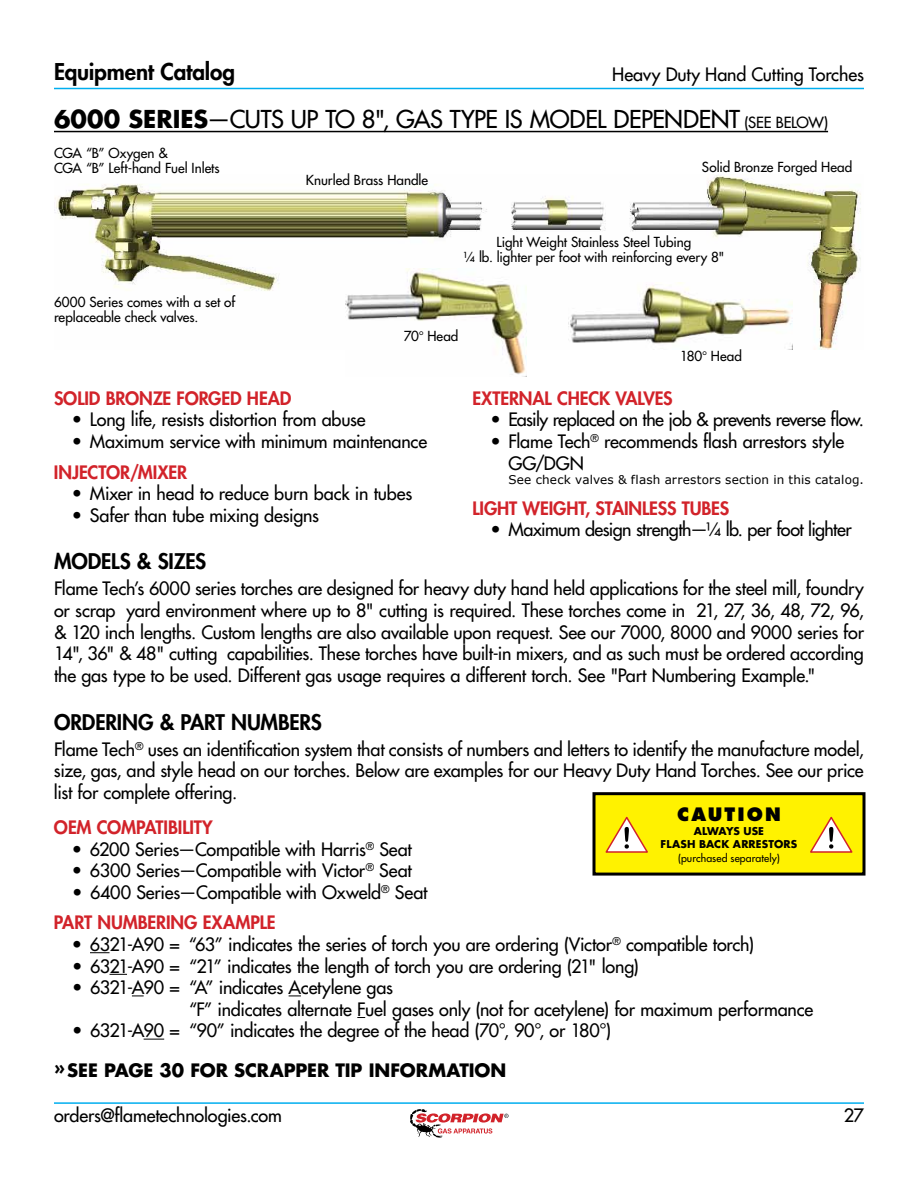
<style>
.page{position:relative;width:918px;height:1188px;background:#fff}
.page>*{position:absolute;margin:0;border:0;box-sizing:border-box;transform-origin:0 0}
.t1{font:500 24px "Futura Std";letter-spacing:-.01em;color:#000}
.t2{font:700 24px "Futura Std";color:#000}
.t3{font:800 22.5px "Futura Std";letter-spacing:-.01em;color:#000}
.t4{font:800 21px "Futura Std";letter-spacing:-.01em;color:#000}
.t5{font:500 18px/21.6px "Futura Std";letter-spacing:-.01em;color:#000}
.t6{font:800 18px "Futura Std";letter-spacing:-.01em;color:#d2232a}
.t7{font:500 18px "Futura Std";letter-spacing:-.03em;color:#000}
.t8{font:700 18px "Futura Std";color:#000}
.t9{font:800 18px "Futura Std";letter-spacing:.115em;color:#000}
.t10{font:500 15px "Futura Std";color:#000}
.t11{font:500 13.5px/15px "Futura Std";color:#000}
.t12{font:12px "Verdana";letter-spacing:.015em;color:#000}
.t13{font:700 10.5px/13.5px "Futura Std";letter-spacing:.01em;color:#000;text-align:center}
.t14{font:500 10.5px "Futura Std";letter-spacing:.01em;color:#000}
.s1{font-weight:500}
.s2{font-family:"Swiss 721 BT";font-weight:400}
.s3{font-weight:800;color:#d2232a}
</style>
<div class="page">
<img style="left:55px;top:175px;width:806px;height:175px">
<img style="left:346px;top:268px;width:180px;height:107px">
<img style="left:569px;top:282px;width:224px;height:68px">
<hr style="left:54px;top:1102px;width:810px;height:2px;background:#00aeef">
<hr style="left:54px;top:88px;width:810px;height:1px;background:#00aeef">
<svg style="left:410px;top:1109px;width:99px;height:29px"></svg>
<hr style="left:54px;top:131px;width:774px;height:1px;background:#000">
<svg style="left:90px;top:952px;width:20px;height:1px"></svg>
<svg style="left:110px;top:974px;width:17px;height:1px"></svg>
<svg style="left:132px;top:995px;width:12px;height:1px"></svg>
<svg style="left:289px;top:995px;width:12px;height:1px"></svg>
<svg style="left:144px;top:1039px;width:20px;height:1px"></svg>
<div style="left:594px;top:794px;width:270px;height:80px;background:#fff200"></div>
<div style="left:592px;top:792px;width:274px;height:84px;border:3px solid #000"></div>
<svg style="left:810px;top:816px;width:43px;height:37px"></svg>
<svg style="left:605px;top:816px;width:43px;height:37px"></svg>
<p class="t3" style="left:54px;top:57px;width:183px">EQUIPMENT CATALOG</p>
<p class="t5" style="left:612px;top:64px;width:253px">Heavy Duty Hand Cutting Torches</p>
<h1 class="t2" style="left:54px;top:103px;width:205px">6000 SERIES <span class="s1">—Cuts</span></h1>
<h1 class="t1" style="left:291px;top:104px;width:184px">Up to 8", Gas Type</h1>
<h1 class="t1" style="left:505px;top:104px;width:61px">is Model</h1>
<h1 class="t1" style="left:613px;top:104px;width:31px">Dependent</h1>
<p class="t10" style="left:745px;top:113px;width:13px">(see</p>
<p class="t10" style="left:776px;top:113px;width:11px">below</p>
<p class="t10" style="left:824px;top:113px;width:6px">)</p>
<p class="t11" style="left:54px;top:146px;width:167px">CGA “B” Oxygen &amp;<br>CGA “B” Left-hand Fuel Inlets</p>
<p class="t11" style="left:54px;top:294px;width:183px">6000 Series comes with a set of replaceable check valves.</p>
<p class="t11" style="left:306px;top:173px;width:124px">Knurled Brass Handle</p>
<p class="t11" style="left:702px;top:159px;width:152px">Solid Bronze Forged Head</p>
<p class="t11" style="left:463px;top:235px;width:263px;text-align:center">Light Weight Stainless Steel Tubing<br>¼ lb. lighter per foot with reinforcing every 8"</p>
<p class="t11" style="left:404px;top:329px;width:56px">70<span class="s2">°</span> Head</p>
<p class="t11" style="left:680px;top:348px;width:63px">180<span class="s2">°</span> Head</p>
<p class="t6" style="left:54px;top:387px;width:20px">SOLID</p>
<p class="t6" style="left:106px;top:387px;width:83px">BRONZE FORG</p>
<p class="t6" style="left:222px;top:387px;width:60px">ED HEAD</p>
<p class="t5" style="left:72px;top:409px;width:295px">• Long life, resists distortion from abuse</p>
<p class="t5" style="left:72px;top:431px;width:357px">• Maximum service with minimum maintenance</p>
<p class="t6" style="left:54px;top:461px;width:134px">INJECTOR/MIXER</p>
<p class="t5" style="left:72px;top:483px;width:342px">• Mixer in head to reduce burn back in tubes</p>
<p class="t5" style="left:72px;top:505px;width:249px">• Safer than tube mixing designs</p>
<p class="t6" style="left:472px;top:387px;width:49px">EXTERNAL</p>
<p class="t6" style="left:557px;top:387px;width:70px">CHECK VALV</p>
<p class="t6" style="left:655px;top:387px;width:19px">ES</p>
<p class="t7" style="left:490px;top:409px;width:375px">• Easily replaced on the job &amp; prevents reverse flow.</p>
<p class="t5" style="left:508px;top:431px;width:337px;text-indent:-18px">• Flame Tech<sup>®</sup> recommends flash arrestors style<br>GG/DGN</p>
<p class="t12" style="left:508px;top:471px;width:357px">See check valves &amp; flash arrestors section in this catalog.</p>
<p class="t6" style="left:472px;top:497px;width:150px">LIGHT WEIGHT, STAINL</p>
<p class="t6" style="left:649px;top:497px;width:81px">ESS TUBES</p>
<p class="t7" style="left:491px;top:518px;width:363px">• Maximum design strength—¼ lb. per foot lighter</p>
<p class="t4" style="left:54px;top:548px;width:143px">MODELS &amp; SIZES</p>
<p class="t5" style="left:54px;top:578px;width:812px;text-align:justify">Flame Tech’s 6000 series torches are designed for heavy duty hand held applications for the steel mill, foundry or scrap yard environment where up to 8" cutting is required. These torches come in 21, 27, 36, 48, 72, 96, &amp; 120 inch lengths. Custom lengths are also available upon request. See our 7000, 8000 and 9000 series for 14", 36" &amp; 48" cutting capabilities. These torches have built-in mixers, and as such must be ordered according the gas type to be used. Different gas usage requires a different torch. See "Part Numbering Example."</p>
<p class="t4" style="left:54px;top:708px;width:221px">ORDERING &amp; PART NUMBE</p>
<p class="t4" style="left:300px;top:708px;width:21px">RS</p>
<p class="t5" style="left:54px;top:738px;width:812px;text-align:justify">Flame Tech<sup>®</sup> uses an identification system that consists of numbers and letters to identify the manufacture model, size, gas, and style head on our torches. Below are examples for our Heavy Duty Hand Torches. See our price list for complete offering.</p>
<p class="t6" style="left:54px;top:816px;width:151px">OEM COMPATIBILITY</p>
<p class="t5" style="left:72px;top:838px;width:341px">• 6200 Series—Compatible with Harris<sup>®</sup> Seat</p>
<p class="t5" style="left:72px;top:860px;width:341px">• 6300 Series—Compatible with Victor<sup>®</sup> Seat</p>
<p class="t5" style="left:54px;top:877px;width:375px;line-height:30.6px;text-indent:18px">• 6400 Series—Compatible with Oxweld<sup>®</sup> Seat<br><span class="s3">PART NUMBE</span></p>
<p class="t9" style="left:677px;top:803px;width:105px">CAUTION</p>
<p class="t13" style="left:661px;top:824px;width:138px">ALWAYS USE<br>FLASH BACK ARRESTO RS</p>
<p class="t14" style="left:678px;top:851px;width:103px">(purchased separately)</p>
<p class="t6" style="left:156px;top:911px;width:121px">RING EXAMPLE</p>
<p class="t5" style="left:72px;top:934px;width:683px">• 6321-A90 = “63” indicates the series of torch you are ordering (Victor<sup>®</sup> compatible torch)</p>
<p class="t5" style="left:72px;top:955px;width:568px">• 6321-A90 = “21” indicates the length of torch you are ordering (21" long)</p>
<p class="t5" style="left:189px;top:977px;width:626px;text-indent:-117px">• 6321-A90 = “A” indicates Acetylene gas<br>“F” indicates alternate Fuel gases only (not for acetylene) for maximum performance</p>
<p class="t5" style="left:72px;top:1020px;width:541px">• 6321-A90 = “90” indicates the degree of the head (70°, 90°, or 180°)</p>
<p class="t8" style="left:54px;top:1058px;width:193px">»SEE PAGE 30 FOR SCR</p>
<p class="t8" style="left:270px;top:1058px;width:238px">APPER TIP INFORMATION</p>
<p class="t5" style="left:54px;top:1105px;width:229px">orders@flametechnologies.com</p>
<p class="t5" style="left:844px;top:1105px;width:22px">27</p>
</div>
